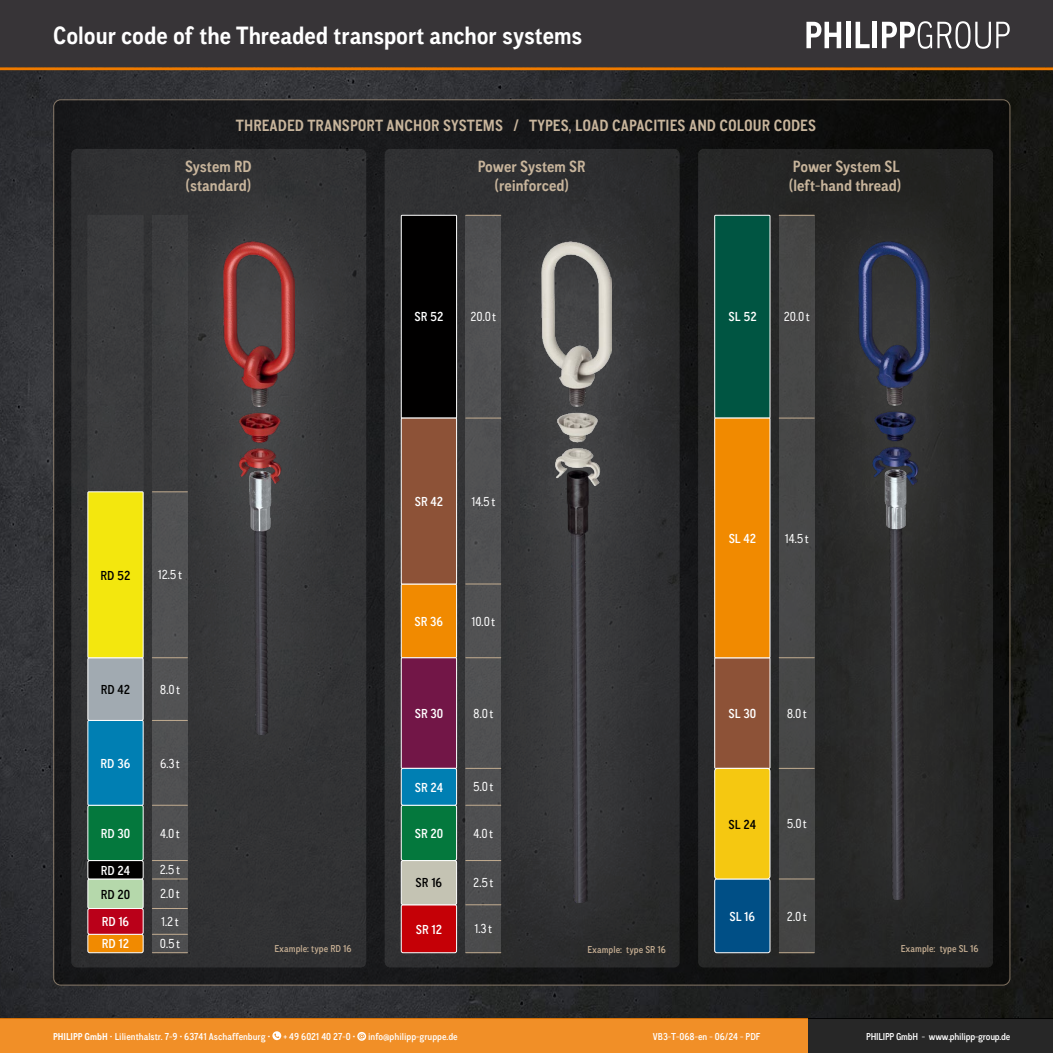
<style>
.page{position:relative;width:1053px;height:1053px;background:#fff}
.page>*{position:absolute;margin:0;border:0;box-sizing:border-box;transform-origin:0 0}
.t1{font:700 25px "CA Normal";color:#fff}
.t2{font:700 16.25px/18.8px "CA Normal";color:#c8b59c}
.t3{font:13px "CA Normal";color:#fff}
.t4{font:500 13px "CA Normal";color:#fff}
.t5{font:500 13px "CA Normal";color:#000}
.t6{font:500 13px "CA Normal";color:#010000}
.t7{font:500 10px "CA Normal";color:#fff}
.t8{font:500 10px "CA Normal";color:#c3ac91}
.t9{font:500 10px "CA Normal";letter-spacing:-.02em;color:#fff}
.s1{font-weight:700}
.s2{font-weight:400}
</style>
<div class="page">
<img style="left:0;top:70px;width:1052px;height:948px">
<div style="left:0;top:0;width:1052px;height:67px;background:#373437"></div>
<div style="left:808px;top:1018px;width:244px;height:34px;background:#272727"></div>
<div style="left:0;top:1018px;width:808px;height:34px;background:#f18f27"></div>
<svg style="left:806px;top:22px;width:35px;height:26px"></svg>
<hr style="left:846px;top:22px;width:4px;height:26px;background:#fff">
<svg style="left:855px;top:22px;width:14px;height:26px"></svg>
<hr style="left:872px;top:22px;width:4px;height:26px;background:#fff">
<svg style="left:882px;top:21px;width:108px;height:28px"></svg>
<svg style="left:996px;top:22px;width:13px;height:26px"></svg>
<hr style="left:0;top:67px;width:1052px;height:3px;background:#ef7b00">
<div style="left:54px;top:100px;width:955px;height:885px;background:linear-gradient(to right,#1e1e21,#0b0b0a);border-radius:7px"></div>
<svg style="left:272px;top:1031px;width:9px;height:9px"></svg>
<svg style="left:357px;top:1031px;width:9px;height:9px"></svg>
<div style="left:384px;top:149px;width:295px;height:818px;background:#fff;border-radius:6px;opacity:.1"></div>
<div style="left:698px;top:149px;width:294px;height:818px;background:#282929;border-radius:6px"></div>
<div style="left:71px;top:149px;width:295px;height:818px;background:#313133;border-radius:6px"></div>
<div style="left:152px;top:492px;width:35px;height:460px;background:#4f5052"></div>
<div style="left:779px;top:215px;width:35px;height:737px;background:#474847"></div>
<div style="left:88px;top:934px;width:55px;height:18px;background:#f18a00;border-radius:2px"></div>
<div style="left:87px;top:933px;width:57px;height:20px;border:1px solid #fff;border-radius:2px"></div>
<div style="left:88px;top:908px;width:55px;height:26px;background:#ba0019;border-radius:2px"></div>
<div style="left:87px;top:907px;width:57px;height:27px;border:1px solid #fff;border-radius:2px"></div>
<div style="left:88px;top:878px;width:55px;height:30px;background:#b5d8ab;border-radius:2px"></div>
<div style="left:87px;top:878px;width:57px;height:30px;border:1px solid #fff;border-radius:2px"></div>
<div style="left:88px;top:860px;width:55px;height:18px;background:#010000;border-radius:2px"></div>
<div style="left:87px;top:860px;width:57px;height:19px;border:1px solid #fff;border-radius:2px"></div>
<div style="left:88px;top:805px;width:55px;height:55px;background:#04783d;border-radius:2px"></div>
<div style="left:87px;top:804px;width:57px;height:56px;border:1px solid #fff;border-radius:2px"></div>
<div style="left:88px;top:720px;width:55px;height:85px;background:#007fb3"></div>
<div style="left:87px;top:720px;width:57px;height:85px;border:1px solid #fff"></div>
<div style="left:88px;top:657px;width:55px;height:63px;background:#a1aab1;border-radius:2px"></div>
<div style="left:87px;top:657px;width:57px;height:63px;border:1px solid #fff;border-radius:2px"></div>
<div style="left:88px;top:492px;width:55px;height:165px;background:#f3e70e"></div>
<div style="left:87px;top:491px;width:57px;height:167px;border:1px solid #fff"></div>
<div style="left:401px;top:904px;width:55px;height:48px;background:#c50006;border-radius:2px"></div>
<div style="left:401px;top:904px;width:56px;height:49px;border:1px solid #fff;border-radius:2px"></div>
<div style="left:714px;top:878px;width:56px;height:74px;background:#004f86;border-radius:2px"></div>
<div style="left:714px;top:878px;width:56px;height:75px;border:1px solid #fff;border-radius:2px"></div>
<div style="left:401px;top:860px;width:55px;height:44px;background:#c4c3b3;border-radius:2px"></div>
<div style="left:401px;top:860px;width:56px;height:45px;border:1px solid #fff;border-radius:2px"></div>
<div style="left:401px;top:805px;width:55px;height:55px;background:#04783d;border-radius:2px"></div>
<div style="left:401px;top:804px;width:56px;height:56px;border:1px solid #fff;border-radius:2px"></div>
<div style="left:401px;top:584px;width:55px;height:73px;background:#f18a00"></div>
<div style="left:401px;top:583px;width:56px;height:75px;border:1px solid #fff"></div>
<div style="left:401px;top:215px;width:55px;height:203px;background:#010000"></div>
<div style="left:401px;top:215px;width:56px;height:203px;border:1px solid #fff"></div>
<div style="left:714px;top:215px;width:56px;height:203px;background:#005542"></div>
<div style="left:714px;top:215px;width:56px;height:203px;border:1px solid #fff"></div>
<div style="left:401px;top:657px;width:55px;height:111px;background:#721647"></div>
<div style="left:401px;top:657px;width:56px;height:111px;border:1px solid #fff"></div>
<div style="left:714px;top:657px;width:56px;height:111px;background:#8d5237"></div>
<div style="left:714px;top:657px;width:56px;height:111px;border:1px solid #fff"></div>
<div style="left:401px;top:418px;width:55px;height:166px;background:#8d5237"></div>
<div style="left:401px;top:417px;width:56px;height:167px;border:1px solid #fff"></div>
<div style="left:714px;top:418px;width:56px;height:239px;background:#f18a00"></div>
<div style="left:714px;top:417px;width:56px;height:241px;border:1px solid #fff"></div>
<div style="left:401px;top:768px;width:55px;height:37px;background:#007fb3;border-radius:2px"></div>
<div style="left:401px;top:767px;width:56px;height:38px;border:1px solid #fff;border-radius:2px"></div>
<div style="left:714px;top:768px;width:56px;height:110px;background:#f5c811;border-radius:3px"></div>
<div style="left:714px;top:767px;width:56px;height:112px;border:1px solid #fff;border-radius:3px"></div>
<div style="left:88px;top:215px;width:55px;height:277px;background:#3b3b3d"></div>
<div style="left:87px;top:215px;width:57px;height:277px;border:1px solid #fff"></div>
<hr style="left:152px;top:933px;width:35px;height:1px;background:#c3ad91">
<hr style="left:152px;top:907px;width:35px;height:1px;background:#c3ad91">
<hr style="left:152px;top:878px;width:35px;height:1px;background:#c3ad91">
<hr style="left:152px;top:860px;width:35px;height:1px;background:#c3ad91">
<hr style="left:152px;top:804px;width:35px;height:1px;background:#c3ad91">
<hr style="left:779px;top:767px;width:35px;height:1px;background:#c3ad91">
<hr style="left:779px;top:657px;width:35px;height:1px;background:#c3ad91">
<hr style="left:779px;top:417px;width:35px;height:1px;background:#c3ad91">
<hr style="left:779px;top:215px;width:35px;height:1px;background:#c3ad91">
<hr style="left:152px;top:952px;width:35px;height:1px;background:#c3ad91">
<hr style="left:779px;top:952px;width:35px;height:1px;background:#c3ad91">
<hr style="left:779px;top:878px;width:35px;height:1px;background:#c3ad91">
<div style="left:463px;top:168px;width:227px;height:805px;background:#fff;opacity:.4"></div>
<img style="left:541px;top:242px;width:70px;height:660px">
<div style="left:146px;top:168px;width:226px;height:635px;background:#fff;opacity:.4"></div>
<img style="left:224px;top:242px;width:70px;height:492px">
<div style="left:780px;top:167px;width:227px;height:802px;background:#fff;opacity:.4"></div>
<img style="left:858px;top:242px;width:71px;height:657px">
<h1 class="t1" style="left:53px;top:19px;width:530px">Colour code of the Threaded transport anchor systems</h1>
<p class="t2" style="left:236px;top:116px;width:581px">THREADED TRANSPORT ANCHOR SYSTEMS / TYPES, LOAD CAPACITIES AND COLOUR CODES</p>
<p class="t2" style="left:478px;top:156px;width:109px;text-align:center">Power System SR (reinforced)</p>
<p class="t2" style="left:788px;top:156px;width:114px">Power System SL (left-hand thread)</p>
<p class="t2" style="left:185px;top:156px;width:68px">System RD (standard)</p>
<p class="t3" style="left:470px;top:308px;width:27px">20.0 t</p>
<p class="t3" style="left:783px;top:308px;width:27px">20.0 t</p>
<p class="t4" style="left:414px;top:308px;width:30px">SR 52</p>
<p class="t4" style="left:728px;top:308px;width:30px">SL 52</p>
<p class="t4" style="left:415px;top:492px;width:30px">SR 42</p>
<p class="t3" style="left:471px;top:492px;width:25px">14.5t</p>
<p class="t4" style="left:728px;top:529px;width:29px">SL 42</p>
<p class="t3" style="left:784px;top:529px;width:25px">14.5t</p>
<p class="t5" style="left:101px;top:566px;width:31px">RD 52</p>
<p class="t3" style="left:158px;top:566px;width:26px">12.5 t</p>
<p class="t4" style="left:414px;top:612px;width:30px">SR 36</p>
<p class="t3" style="left:471px;top:612px;width:25px">10.0 t</p>
<p class="t5" style="left:101px;top:680px;width:31px">RD 42</p>
<p class="t3" style="left:160px;top:680px;width:22px">8.0 t</p>
<p class="t3" style="left:473px;top:704px;width:22px">8.0 t</p>
<p class="t3" style="left:786px;top:704px;width:22px">8.0 t</p>
<p class="t4" style="left:414px;top:704px;width:30px">SR 30</p>
<p class="t4" style="left:728px;top:704px;width:29px">SL 30</p>
<p class="t4" style="left:101px;top:754px;width:31px">RD 36</p>
<p class="t3" style="left:160px;top:754px;width:21px">6.3 t</p>
<p class="t4" style="left:415px;top:778px;width:30px">SR 24</p>
<p class="t3" style="left:473px;top:778px;width:22px">5.0 t</p>
<p class="t4" style="left:101px;top:824px;width:31px">RD 30</p>
<p class="t3" style="left:160px;top:824px;width:21px">4.0 t</p>
<p class="t4" style="left:415px;top:824px;width:30px">SR 20</p>
<p class="t3" style="left:473px;top:824px;width:21px">4.0 t</p>
<p class="t6" style="left:728px;top:815px;width:29px">SL 24</p>
<p class="t3" style="left:786px;top:815px;width:22px">5.0 t</p>
<p class="t4" style="left:101px;top:861px;width:31px">RD 24</p>
<p class="t3" style="left:160px;top:861px;width:22px">2.5 t</p>
<p class="t5" style="left:101px;top:885px;width:31px">RD 20</p>
<p class="t3" style="left:160px;top:885px;width:21px">2.0 t</p>
<p class="t5" style="left:415px;top:874px;width:28px">SR 16</p>
<p class="t3" style="left:473px;top:874px;width:22px">2.5 t</p>
<p class="t4" style="left:102px;top:912px;width:29px">RD 16</p>
<p class="t3" style="left:161px;top:912px;width:19px">1.2 t</p>
<p class="t4" style="left:416px;top:920px;width:28px">SR 12</p>
<p class="t3" style="left:474px;top:920px;width:19px">1.3 t</p>
<p class="t4" style="left:729px;top:907px;width:27px">SL 16</p>
<p class="t3" style="left:786px;top:907px;width:21px">2.0 t</p>
<p class="t4" style="left:102px;top:934px;width:29px">RD 12</p>
<p class="t3" style="left:160px;top:934px;width:22px">0.5 t</p>
<p class="t8" style="left:274px;top:941px;width:79px">Example: type RD 16</p>
<p class="t8" style="left:587px;top:942px;width:80px">Example: type SR 16</p>
<p class="t7" style="left:53px;top:1029px;width:218px"><span class="s1">PHILIPP GmbH</span> <span class="s2">•</span> Lilienthalstr. 7-9 • 63741 Aschaffenburg •</p>
<p class="t7" style="left:283px;top:1029px;width:73px">+ 49 6021 40 27-0 •</p>
<p class="t7" style="left:368px;top:1029px;width:91px">info@philipp-gruppe.de</p>
<p class="t7" style="left:652px;top:1029px;width:109px">VB3-T-068-en - 06/24 - PDF</p>
<p class="t8" style="left:900px;top:941px;width:79px">Example: type SL 16</p>
<p class="t9" style="left:866px;top:1029px;width:146px">PHILIPP GmbH - www.philipp-group.de</p>
</div>
